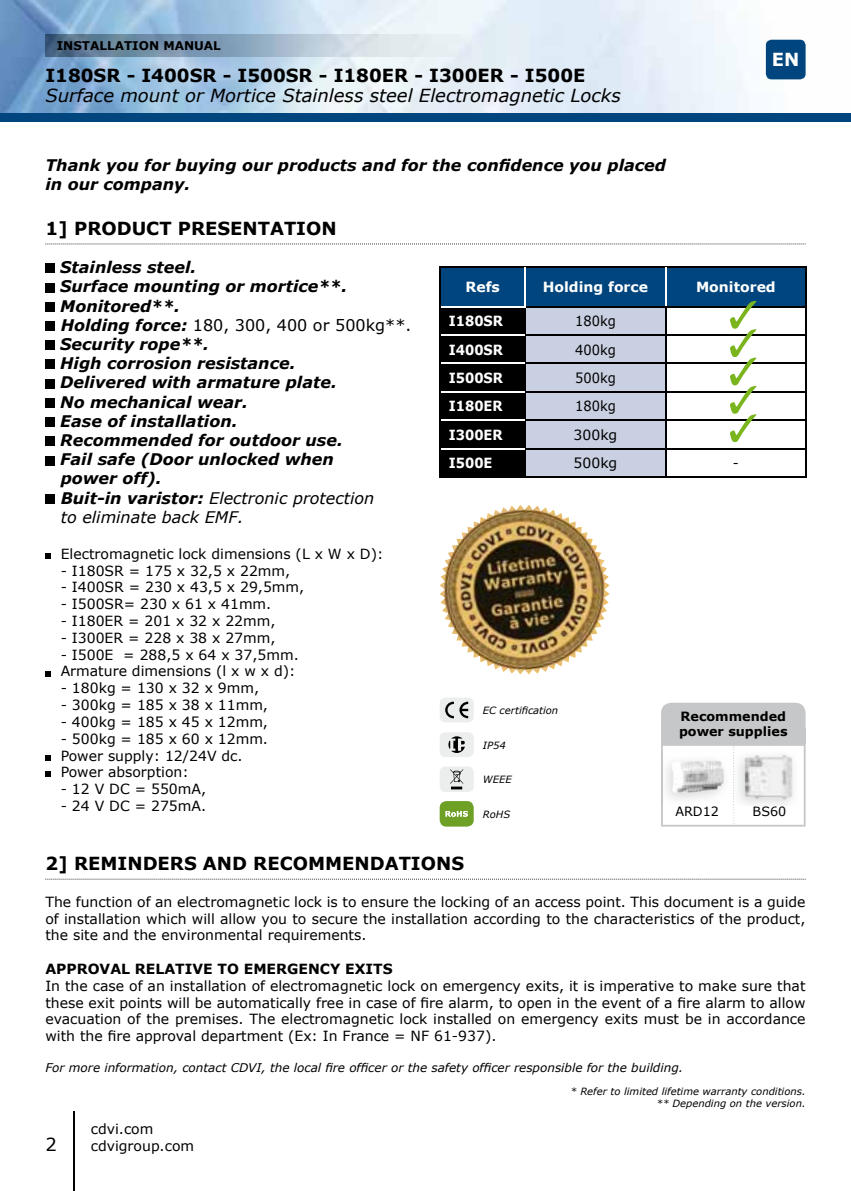
<style>
.page{position:relative;width:851px;height:1191px;background:#fff}
.page>*{position:absolute;margin:0;border:0;box-sizing:border-box;transform-origin:0 0}
.t1{font:700 18px "Verdana";color:#000}
.t2{font:italic 18px "Verdana";color:#000}
.t3{font:700 18px "Verdana";color:#fff}
.t4{font:18px "Verdana";color:#000}
.t5{font:italic 700 16px/19.2px "Verdana";color:#000}
.t6{font:14px/16.8px "Verdana";color:#000}
.t7{font:700 14px "Verdana";color:#fff;scale:.93 1}
.t8{font:700 14px "Verdana";color:#000}
.t9{font:700 14px "Verdana";color:#fff}
.t10{font:14px "Verdana";color:#000;scale:.93 1}
.t11{font:14px "Verdana";color:#000;scale:.95 1}
.t12{font:700 12.8px/15.2px "Verdana";color:#000}
.t13{font:12.8px "Verdana";color:#000}
.t14{font:italic 12px "Verdana";color:#000}
.t15{font:700 12px "Verdana";color:#000}
.t16{font:italic 10px/12px "Verdana";color:#000;text-align:right}
.s1{font-weight:400;font-style:normal}
.s2{font-weight:400}
</style>
<div class="page">
<img style="left:0;top:0;width:806px;height:113px">
<div style="left:0;top:113px;width:850px;height:9px;background:#00457d"></div>
<img style="left:45px;top:34px;width:426px;height:23px">
<div style="left:765px;top:40px;width:40px;height:39px;background:#00457d;border-radius:6px"></div>
<svg style="left:45px;top:878px;width:760px;height:1px"></svg>
<svg style="left:45px;top:243px;width:760px;height:1px"></svg>
<div style="left:45px;top:264px;width:10px;height:9px;background:#000"></div>
<div style="left:45px;top:283px;width:10px;height:9px;background:#000"></div>
<div style="left:45px;top:302px;width:10px;height:9px;background:#000"></div>
<div style="left:45px;top:321px;width:10px;height:10px;background:#000"></div>
<div style="left:45px;top:340px;width:10px;height:10px;background:#000"></div>
<div style="left:45px;top:360px;width:10px;height:9px;background:#000"></div>
<div style="left:45px;top:379px;width:10px;height:9px;background:#000"></div>
<div style="left:45px;top:398px;width:10px;height:9px;background:#000"></div>
<div style="left:45px;top:417px;width:10px;height:10px;background:#000"></div>
<div style="left:45px;top:436px;width:10px;height:10px;background:#000"></div>
<div style="left:45px;top:456px;width:10px;height:9px;background:#000"></div>
<div style="left:45px;top:494px;width:10px;height:9px;background:#000"></div>
<svg style="left:45px;top:553px;width:6px;height:6px"></svg>
<svg style="left:45px;top:671px;width:6px;height:5px"></svg>
<svg style="left:45px;top:755px;width:6px;height:5px"></svg>
<svg style="left:45px;top:771px;width:6px;height:6px"></svg>
<div style="left:661px;top:702px;width:144px;height:42px;background:#c6c7c8;border-radius:10px"></div>
<svg style="left:661px;top:744px;width:144px;height:82px"></svg>
<img style="left:661px;top:751px;width:70px;height:55px">
<img style="left:672px;top:760px;width:42px;height:33px">
<img style="left:733px;top:746px;width:67px;height:60px">
<img style="left:744px;top:754px;width:48px;height:46px">
<div style="left:665px;top:267px;width:141px;height:40px;background:#00457d"></div>
<hr style="left:665px;top:306px;width:141px;height:1px;background:#000">
<hr style="left:665px;top:334px;width:141px;height:1px;background:#000">
<hr style="left:665px;top:363px;width:141px;height:1px;background:#000">
<hr style="left:665px;top:391px;width:141px;height:1px;background:#000">
<hr style="left:665px;top:420px;width:141px;height:1px;background:#000">
<hr style="left:665px;top:448px;width:141px;height:1px;background:#000">
<svg style="left:805px;top:307px;width:1px;height:169px"></svg>
<hr style="left:665px;top:476px;width:141px;height:1px;background:#000">
<hr style="left:665px;top:266px;width:141px;height:1px;background:#000">
<hr style="left:805px;top:267px;width:1px;height:39px;background:#000">
<hr style="left:439px;top:266px;width:86px;height:1px;background:#000">
<hr style="left:525px;top:266px;width:140px;height:1px;background:#000">
<svg style="left:439px;top:267px;width:227px;height:210px;background:#627284"></svg>
<hr style="left:439px;top:476px;width:86px;height:1px;background:#000">
<div style="left:439px;top:697px;width:34px;height:25px;background:#eceded;border-radius:6px"></div>
<svg style="left:445px;top:701px;width:23px;height:17px"></svg>
<div style="left:439px;top:766px;width:34px;height:26px;background:#eceded;border-radius:6px"></div>
<svg style="left:450px;top:769px;width:13px;height:20px"></svg>
<div style="left:439px;top:732px;width:34px;height:25px;background:#eceded;border-radius:6px"></div>
<svg style="left:448px;top:736px;width:17px;height:17px"></svg>
<svg style="left:439px;top:801px;width:34px;height:25px"></svg>
<hr style="left:74px;top:1111px;width:1px;height:80px;background:#000">
<img style="left:439px;top:505px;width:170px;height:169px">
<svg style="left:729px;top:301px;width:27px;height:141px"></svg>
<p class="t15" style="left:57px;top:38px;width:166px">INSTALLATION MANUAL</p>
<p class="t1" style="left:45px;top:64px;width:541px">I180SR - I400SR - I500SR - I180ER - I300ER - I500E</p>
<p class="t2" style="left:45px;top:84px;width:577px">Surface mount or Mortice Stainless steel Electromagnetic Locks</p>
<p class="t5" style="left:45px;top:156px;width:622px">Thank you for buying our products and for the confidence you placed in our company.</p>
<p class="t1" style="left:45px;top:217px;width:293px">1] PRODUCT PRESENTATION</p>
<p class="t3" style="left:771px;top:48px;width:29px">EN</p>
<p class="t5" style="left:60px;top:258px;width:352px">Stainless steel.<br>Surface mounting or mortice**.<br>Monitored**.<br>Holding force: <span class="s1">180, 300, 400 or 500kg**.<br></span>Security rope**.<br>High corrosion resistance.<br>Delivered with armature plate.<br>No mechanical wear.<br>Ease of installation.<br>Recommended for outdoor use.<br>Fail safe (Door unlocked when<br>power off).<br>Buit-in varistor: <span class="s2">Electronic protection<br>to eliminate back EMF.</span></p>
<p class="t6" style="left:61px;top:545px;width:324px">Electromagnetic lock dimensions (L x W x D):</p>
<p class="t6" style="left:61px;top:562px;width:231px">- I180SR = 175 x 32,5 x 22mm,</p>
<p class="t6" style="left:61px;top:579px;width:245px">- I400SR = 230 x 43,5 x 29,5mm,</p>
<p class="t6" style="left:61px;top:596px;width:212px">- I500SR= 230 x 61 x 41mm.</p>
<p class="t6" style="left:61px;top:613px;width:216px">- I180ER = 201 x 32 x 22mm,</p>
<p class="t6" style="left:61px;top:629px;width:216px">- I300ER = 228 x 38 x 27mm,</p>
<p class="t6" style="left:61px;top:646px;width:239px">- I500E = 288,5 x 64 x 37,5mm.<br>Armature dimensions (l x w x d):</p>
<p class="t6" style="left:61px;top:680px;width:200px">- 180kg = 130 x 32 x 9mm,</p>
<p class="t6" style="left:61px;top:697px;width:209px">- 300kg = 185 x 38 x 11mm,</p>
<p class="t6" style="left:61px;top:713px;width:209px">- 400kg = 185 x 45 x 12mm,</p>
<p class="t6" style="left:61px;top:730px;width:209px">- 500kg = 185 x 60 x 12mm.<br>Power supply: 12/24V dc.<br>Power absorption:</p>
<p class="t6" style="left:61px;top:781px;width:147px">- 12 V DC = 550mA,</p>
<p class="t6" style="left:61px;top:797px;width:147px">- 24 V DC = 275mA.</p>
<p class="t9" style="left:465px;top:278px;width:36px">Refs</p>
<p class="t9" style="left:542px;top:278px;width:107px">Holding force</p>
<p class="t9" style="left:696px;top:278px;width:81px">Monitored</p>
<p class="t7" style="left:448px;top:312px;width:60px">I180SR</p>
<p class="t10" style="left:575px;top:312px;width:45px">180kg</p>
<p class="t7" style="left:448px;top:340px;width:60px">I400SR</p>
<p class="t10" style="left:575px;top:341px;width:45px">400kg</p>
<p class="t7" style="left:448px;top:369px;width:60px">I500SR</p>
<p class="t10" style="left:575px;top:369px;width:45px">500kg</p>
<p class="t7" style="left:448px;top:397px;width:60px">I180ER</p>
<p class="t10" style="left:575px;top:397px;width:45px">180kg</p>
<p class="t7" style="left:448px;top:425px;width:60px">I300ER</p>
<p class="t6" style="left:573px;top:426px;width:45px">300kg</p>
<p class="t7" style="left:448px;top:454px;width:49px">I500E</p>
<p class="t6" style="left:573px;top:455px;width:45px">500kg</p>
<p class="t11" style="left:732px;top:454px;width:8px">-</p>
<p class="t16" style="left:482px;top:704px;width:77px">EC certification</p>
<p class="t16" style="left:482px;top:739px;width:24px">IP54</p>
<p class="t16" style="left:482px;top:773px;width:30px">WEEE</p>
<p class="t16" style="left:482px;top:808px;width:29px">RoHS</p>
<p class="t12" style="left:679px;top:708px;width:110px">Recommended power supplies</p>
<p class="t13" style="left:675px;top:803px;width:45px">ARD12</p>
<p class="t13" style="left:752px;top:803px;width:35px">BS60</p>
<p class="t1" style="left:45px;top:852px;width:420px">2] REMINDERS AND RECOMMENDATIONS</p>
<p class="t6" style="left:45px;top:893px;width:761px;text-align:justify">The function of an electromagnetic lock is to ensure the locking of an access point. This document is a guide of installation which will allow you to secure the installation according to the characteristics of the product, the site and the environmental requirements.</p>
<p class="t8" style="left:45px;top:959px;width:349px">APPROVAL RELATIVE TO EMERGENCY EXITS</p>
<p class="t6" style="left:45px;top:977px;width:761px;text-align:justify">In the case of an installation of electromagnetic lock on emergency exits, it is imperative to make sure that these exit points will be automatically free in case of fire alarm, to open in the event of a fire alarm to allow evacuation of the premises. The electromagnetic lock installed on emergency exits must be in accordance with the fire approval department (Ex: In France = NF 61-937).</p>
<p class="t14" style="left:45px;top:1060px;width:639px">For more information, contact CDVI, the local fire officer or the safety officer responsible for the building.</p>
<p class="t4" style="left:45px;top:1133px;width:13px">2</p>
<p class="t6" style="left:91px;top:1121px;width:105px">cdvi.com cdvigroup.com</p>
<p class="t16" style="left:570px;top:1085px;width:237px">* Refer to limited lifetime warranty conditions. ** Depending on the version.</p>
</div>
